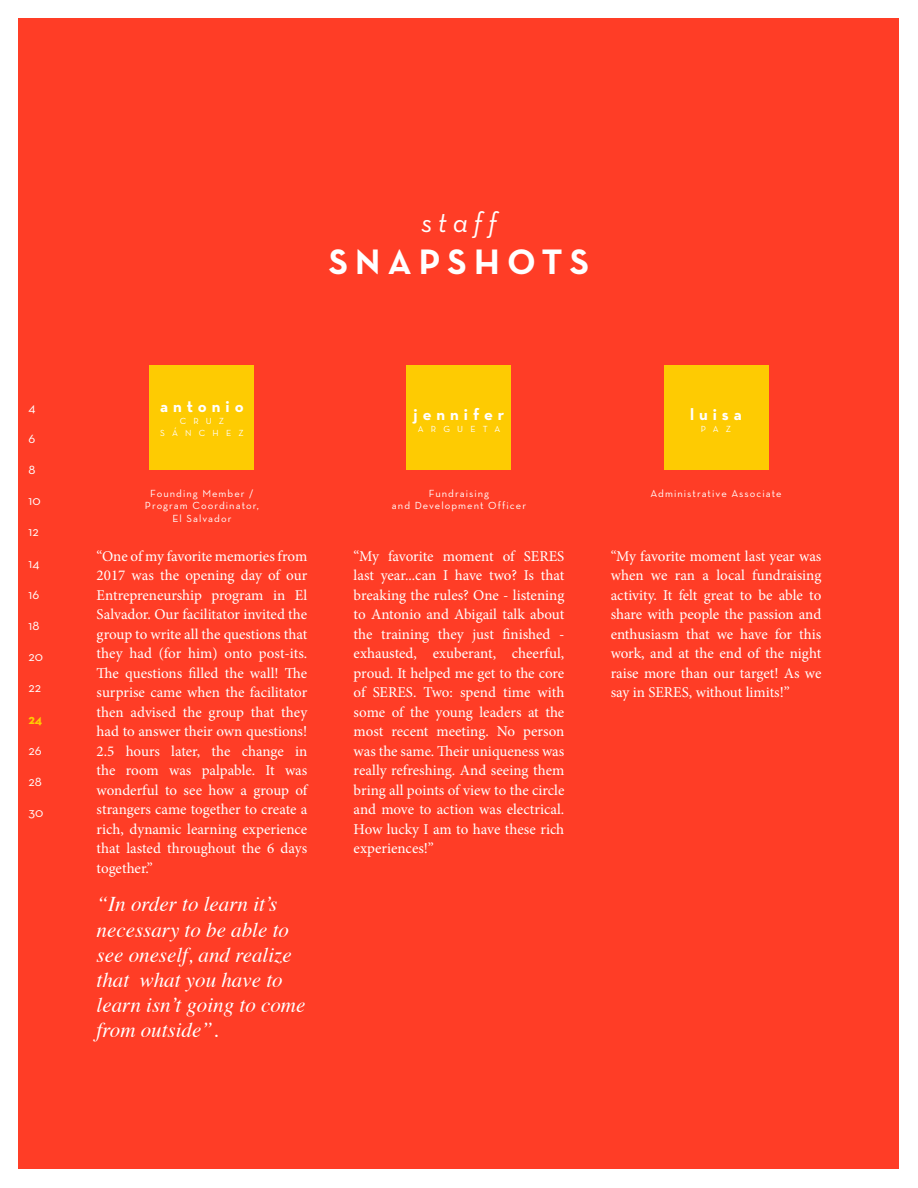
<style>
.page{position:relative;width:918px;height:1188px;background:#fff}
.page>*{position:absolute;margin:0;border:0;box-sizing:border-box;transform-origin:0 0}
.t1{font:700 36px "Neutra Text";letter-spacing:.2em;color:#fff}
.t2{font:italic 28.5px "Neutra Text";letter-spacing:.2em;color:#fff}
.t3{font:italic 21px/25.2px "Times";color:#fff}
.t4{font:700 16.5px "Neutra Text";letter-spacing:.3em;color:#fff}
.t5{font:15px/19.5px "Minion Pro";color:#fff;text-align:justify}
.t6{font:13.5px "Neutra Text";color:#fff}
.t7{font:700 13.5px "Neutra Text";color:#fecb02}
.t8{font:10.5px/12.6px "Neutra Text";letter-spacing:.1em;color:#fff;text-align:center}
.t9{font:9px/12px "Neutra Text";letter-spacing:.8em;color:#fff;text-align:center}
</style>
<div class="page">
<div style="left:19px;top:19px;width:880px;height:1150px;background:#ff3d26"></div>
<div style="left:150px;top:365px;width:104px;height:105px;background:#fecb02"></div>
<div style="left:407px;top:365px;width:104px;height:105px;background:#fecb02"></div>
<div style="left:664px;top:365px;width:104px;height:105px;background:#fecb02"></div>
<p class="t6" style="left:28px;top:399px;width:9px">4</p>
<p class="t6" style="left:28px;top:430px;width:8px">6</p>
<p class="t6" style="left:28px;top:461px;width:9px">8</p>
<p class="t6" style="left:28px;top:492px;width:14px">10</p>
<p class="t6" style="left:28px;top:524px;width:12px">12</p>
<p class="t6" style="left:28px;top:555px;width:12px">14</p>
<p class="t6" style="left:28px;top:586px;width:12px">16</p>
<p class="t6" style="left:28px;top:617px;width:12px">18</p>
<p class="t6" style="left:28px;top:648px;width:16px">20</p>
<p class="t6" style="left:28px;top:680px;width:14px">22</p>
<p class="t7" style="left:28px;top:710px;width:15px">24</p>
<p class="t6" style="left:28px;top:742px;width:15px">26</p>
<p class="t6" style="left:28px;top:773px;width:15px">28</p>
<p class="t6" style="left:28px;top:804px;width:16px">30</p>
<h2 class="t2" style="left:421px;top:205px;width:77px">staff</h2>
<p class="t4" style="left:160px;top:397px;width:85px">antonio</p>
<p class="t9" style="left:160px;top:415px;width:85px">cr uz<br>Sánch ez</p>
<h1 class="t1" style="left:329px;top:240px;width:258px">Snaps hots</h1>
<p class="t4" style="left:414px;top:404px;width:92px">jennifer</p>
<p class="t9" style="left:418px;top:422px;width:50px">ARGUE</p>
<p class="t9" style="left:483px;top:422px;width:18px">T A</p>
<p class="t4" style="left:690px;top:404px;width:53px">luisa</p>
<p class="t9" style="left:701px;top:422px;width:32px">paz</p>
<p class="t8" style="left:145px;top:487px;width:116px">Founding Member /<br>Program Coordinator,<br>El Salvador</p>
<p class="t8" style="left:392px;top:487px;width:136px">Fundraising<br>and Development Officer</p>
<p class="t8" style="left:650px;top:487px;width:133px">Administrative Associate</p>
<p class="t5" style="left:97px;top:546px;width:212px">“One of my favorite memories from 2017 was the opening day of our Entrepreneurship program in El Salvador. Our facilitator invited the group to write all the questions that they had (for him) onto post-its.<br>The questions filled the wall! The surprise came when the facilitator then advised the group that they had to answer their own questions!<br>2.5 hours later, the change in the room was palpable. It was wonderful to see how a group of strangers came together to create a rich, dynamic learning experience that lasted throughout the 6 days together.”</p>
<h3 class="t3" style="left:97px;top:890px;width:210px">“In order to learn it’s necessary to be able to see oneself, and realize that what you have to learn isn’t going to come from outside”.</h3>
<p class="t5" style="left:354px;top:546px;width:212px">“My favorite moment of SERES last year...can I have two? Is that breaking the rules? One - listening to Antonio and Abigail talk about the training they just finished - exhausted, exuberant, cheerful, proud. It helped me get to the core of SERES. Two: spend time with some of the young leaders at the most recent meeting. No person was the same. Their uniqueness was really refreshing. And seeing them bring all points of view to the circle and move to action was electrical.<br>How lucky I am to have these rich experiences!”</p>
<p class="t5" style="left:611px;top:546px;width:212px">“My favorite moment last year was when we ran a local fundraising activity. It felt great to be able to share with people the passion and enthusiasm that we have for this work, and at the end of the night raise more than our target! As we say in SERES, without limits!”</p>
</div>
